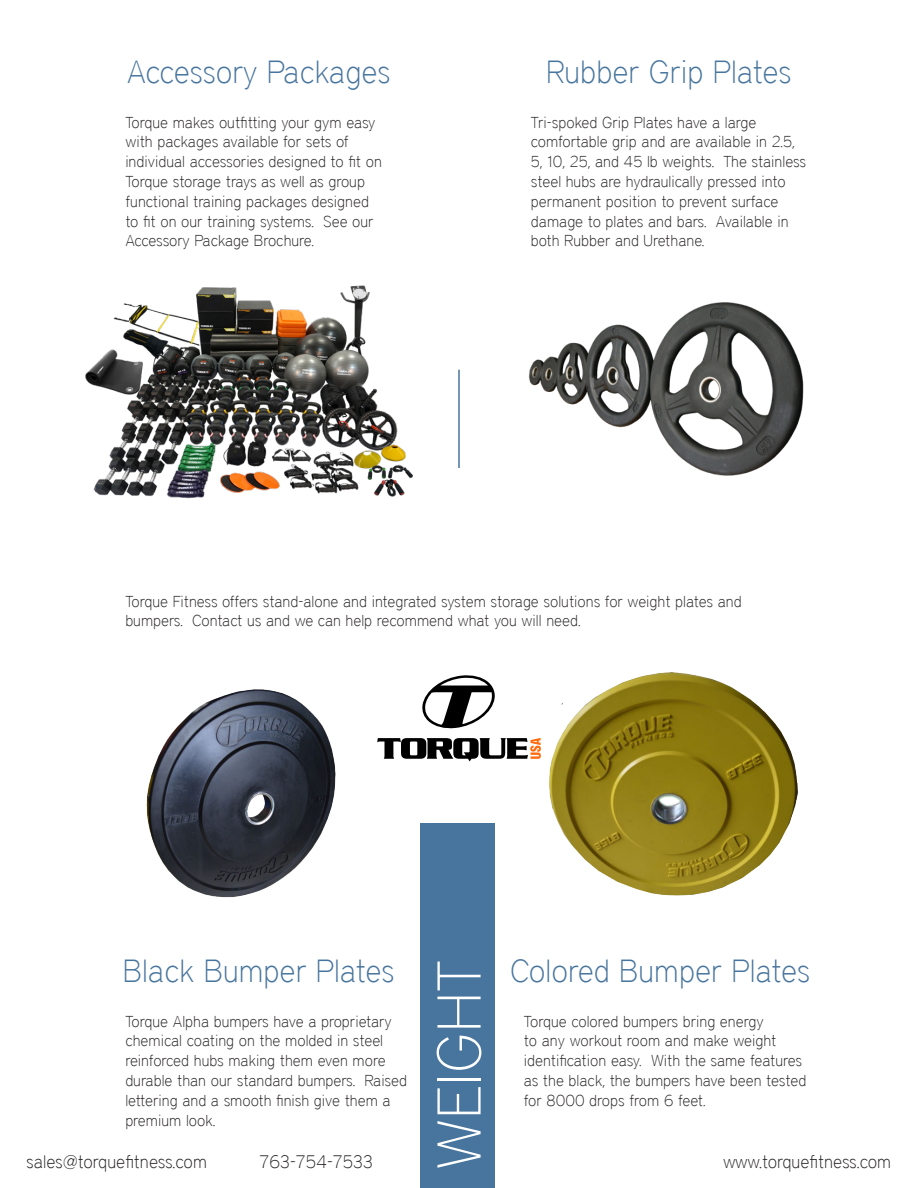
<style>
.page{position:relative;width:918px;height:1188px;background:#fff}
.page>*{position:absolute;margin:0;border:0;box-sizing:border-box;transform-origin:0 0}
.t1{font:100 61.35px "District";letter-spacing:.01em;color:#fff}
.t2{font:100 31.95px "District";color:#48759e}
.t3{font:100 18px "District";color:#231f20}
.t4{font:100 15.75px/19.8px "District";color:#231f20}
</style>
<div class="page">
<img style="left:529px;top:302px;width:275px;height:174px">
<img style="left:549px;top:672px;width:249px;height:224px">
<img style="left:85px;top:285px;width:328px;height:214px">
<hr style="left:458px;top:370px;width:2px;height:98px;background:#48759e">
<div style="left:420px;top:823px;width:75px;height:365px;background:#48759e"></div>
<img style="left:146px;top:689px;width:190px;height:209px">
<svg style="left:377px;top:738px;width:164px;height:23px"></svg>
<svg style="left:422px;top:675px;width:73px;height:53px"></svg>
<p class="t2" style="left:127px;top:53px;width:265px">Accessory Packages</p>
<p class="t2" style="left:546px;top:53px;width:247px">Rubber Grip Plates</p>
<p class="t4" style="left:125px;top:112px;width:258px">Torque makes outfitting your gym easy with packages available for sets of individual accessories designed to fit on Torque storage trays as well as group functional training packages designed to fit on our training systems. See our Accessory Package Brochure.</p>
<p class="t4" style="left:531px;top:112px;width:277px">Tri-spoked Grip Plates have a large comfortable grip and are available in 2.5, 5, 10, 25, and 45 lb weights. The stainless steel hubs are hydraulically pressed into permanent position to prevent surface damage to plates and bars. Available in both Rubber and Urethane.</p>
<p class="t4" style="left:125px;top:591px;width:618px">Torque Fitness offers stand-alone and integrated system storage solutions for weight plates and bumpers. Contact us and we can help recommend what you will need.</p>
<p class="t2" style="left:123px;top:952px;width:273px">Black Bumper Plates</p>
<p class="t2" style="left:510px;top:952px;width:302px">Colored Bumper Plates</p>
<p class="t1" style="left:424px;top:1170px;width:211px;rotate:-90deg">WEIGHT</p>
<p class="t4" style="left:125px;top:1011px;width:283px">Torque Alpha bumpers have a proprietary chemical coating on the molded in steel reinforced hubs making them even more durable than our standard bumpers. Raised lettering and a smooth finish give them a premium look.</p>
<p class="t4" style="left:524px;top:1011px;width:284px">Torque colored bumpers bring energy<br>to any workout room and make weight identification easy. With the same features as the black, the bumpers have been tested for 8000 drops from 6 feet.</p>
<p class="t3" style="left:26px;top:1151px;width:182px">sales@torquefitness.com</p>
<p class="t3" style="left:260px;top:1151px;width:115px">763-754-7533</p>
<p class="t3" style="left:723px;top:1151px;width:170px">www.torquefitness.com</p>
</div>
